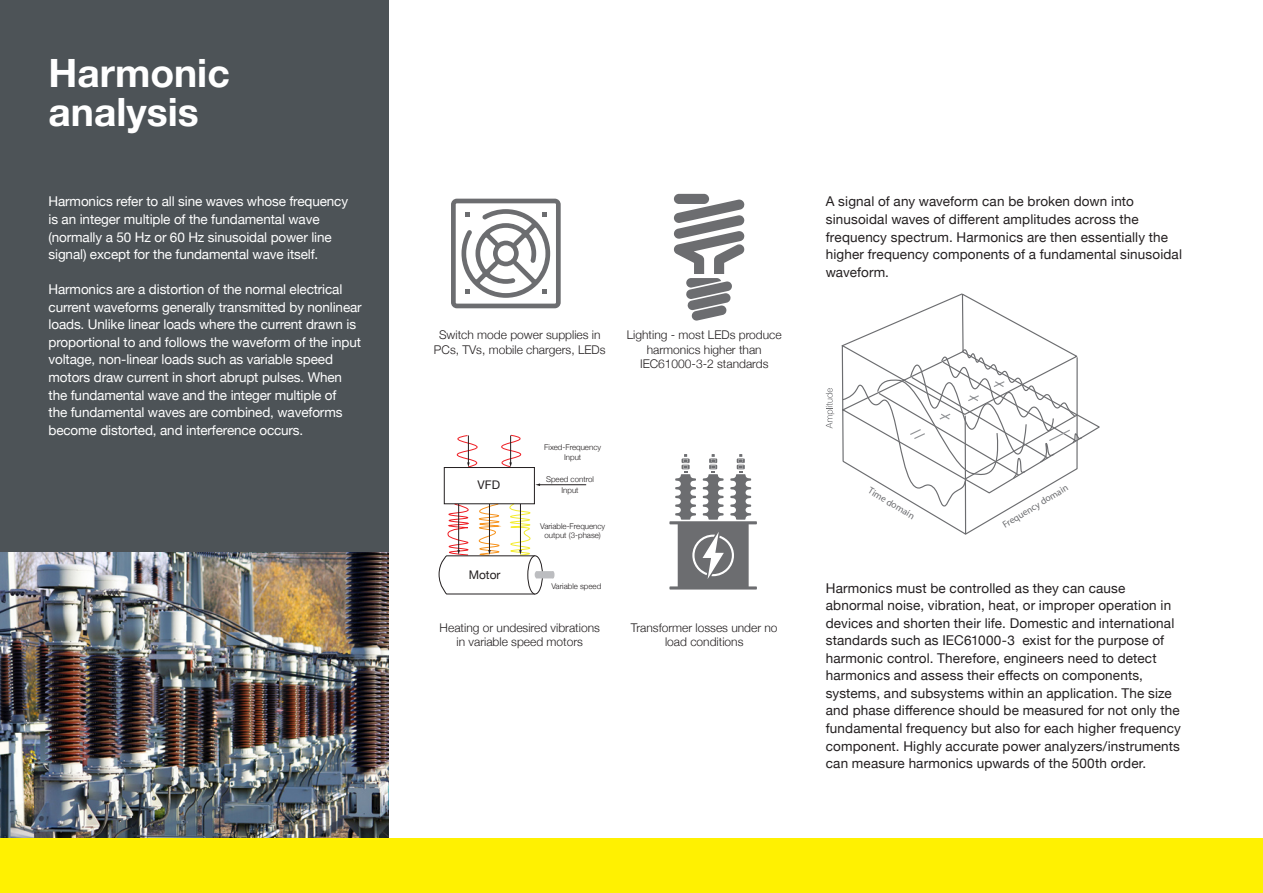
<style>
.page{position:relative;width:1263px;height:893px;background:#fff}
.page>*{position:absolute;margin:0;border:0;box-sizing:border-box;transform-origin:0 0}
.Subkop{font:700 39px/39px "Helvetica Neue";color:#fff}
.Body{font:13.5px/17.5px "Helvetica Neue";letter-spacing:.01em;color:#231f20}
.Body-2{font:13.5px/17.5px "Helvetica Neue";letter-spacing:-.01em;color:#fff}
.t1{font:300 12px/14.4px "Helvetica Neue";color:#231f20;text-align:center}
.t2{font:11.85px "Helvetica Neue";color:#231f20}
.t3{font:9.6px "Myriad Pro";color:#6c6d70}
.t4{font:300 7.95px/9.4px "Helvetica Neue";color:#231f20;text-align:center}
</style>
<div class="page">
<div style="left:0;top:0;width:388px;height:670px;background:#4d5357"></div>
<img style="left:0;top:553px;width:388px;height:286px">
<div style="left:674px;top:194px;width:35px;height:10px;background:#6c6d70;border-radius:5px"></div>
<svg style="left:673px;top:200px;width:72px;height:121px"></svg>
<svg style="left:669px;top:454px;width:88px;height:135px"></svg>
<svg style="left:451px;top:199px;width:110px;height:109px"></svg>
<svg style="left:456px;top:435px;width:22px;height:32px"></svg>
<hr style="left:539px;top:484px;width:47px;height:1px;background:#231f20">
<svg style="left:501px;top:434px;width:21px;height:33px"></svg>
<div style="left:444px;top:467px;width:91px;height:37px;border:1px solid #231f20"></div>
<svg style="left:438px;top:502px;width:116px;height:93px"></svg>
<svg style="left:826px;top:388px;width:8px;height:40px"></svg>
<svg style="left:841px;top:293px;width:242px;height:242px"></svg>
<div style="left:0;top:839px;width:1263px;height:54px;background:#fff101"></div>
<p class="Subkop" style="left:49px;top:54px;width:183px">Harmonic analysis</p>
<p class="Body-2" style="left:49px;top:194px;width:301px">Harmonics refer to all sine waves whose frequency is an integer multiple of the fundamental wave (normally a 50 Hz or 60 Hz sinusoidal power line signal) except for the fundamental wave itself.</p>
<p class="Body-2" style="left:49px;top:281px;width:315px">Harmonics are a distortion of the normal electrical current waveforms generally transmitted by nonlinear loads. Unlike linear loads where the current drawn is proportional to and follows the waveform of the input voltage, non-linear loads such as variable speed motors draw current in short abrupt pulses. When the fundamental wave and the integer multiple of<br>the fundamental waves are combined, waveforms become distorted, and interference occurs.</p>
<p class="t1" style="left:434px;top:327px;width:173px">Switch mode power supplies in<br>PCs, TVs, mobile chargers, LEDs</p>
<p class="t1" style="left:627px;top:327px;width:156px">Lighting - most LEDs produce harmonics higher than<br>IEC61000-3-2 standards</p>
<p class="t2" style="left:478px;top:478px;width:24px">VFD</p>
<p class="t2" style="left:469px;top:568px;width:33px">Motor</p>
<p class="t4" style="left:544px;top:442px;width:58px">Fixed-Frequency<br>Input</p>
<p class="t4" style="left:546px;top:473px;width:49px;line-height:10.9px">Speed control<br>Input</p>
<p class="t4" style="left:540px;top:521px;width:67px">Variable-Frequency output (3-phase)</p>
<p class="t4" style="left:551px;top:581px;width:51px">Variable speed</p>
<p class="t1" style="left:440px;top:620px;width:162px">Heating or undesired vibrations in variable speed motors</p>
<p class="t1" style="left:631px;top:620px;width:148px">Transformer losses under no load conditions</p>
<p class="Body" style="left:826px;top:194px;width:358px">A signal of any waveform can be broken down into sinusoidal waves of different amplitudes across the frequency spectrum. Harmonics are then essentially the higher frequency components of a fundamental sinusoidal waveform.</p>
<p class="t3" style="left:872px;top:484px;width:54px;rotate:31deg">Time domain</p>
<p class="t3" style="left:1000px;top:520px;width:76px;rotate:-31deg">Frequency domain</p>
<p class="Body" style="left:826px;top:580px;width:357px">Harmonics must be controlled as they can cause abnormal noise, vibration, heat, or improper operation in devices and shorten their life. Domestic and international standards such as IEC61000-3 exist for the purpose of harmonic control. Therefore, engineers need to detect harmonics and assess their effects on components, systems, and subsystems within an application. The size and phase difference should be measured for not only the fundamental frequency but also for each higher frequency component. Highly accurate power analyzers/instruments can measure harmonics upwards of the 500th order.</p>
</div>
